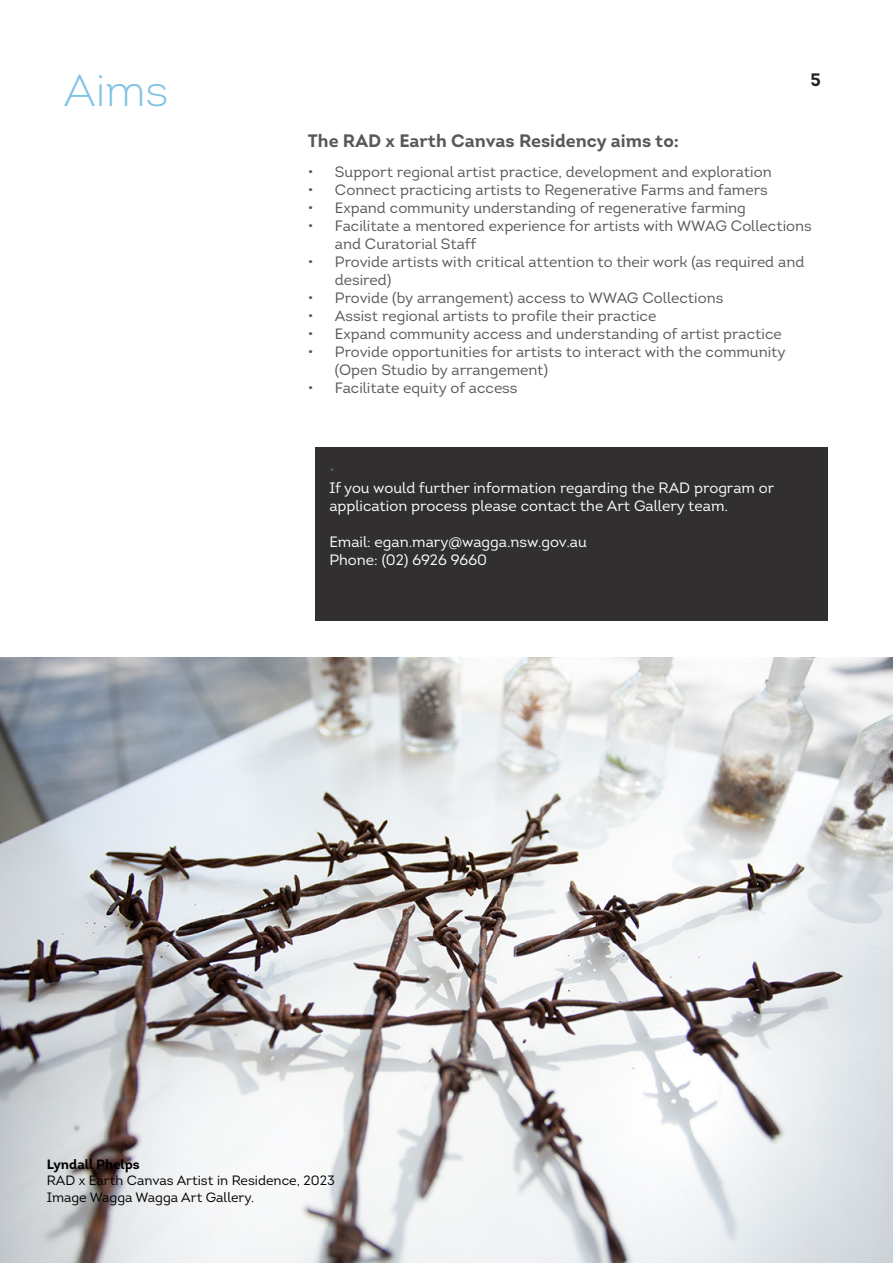
<style>
.page{position:relative;width:893px;height:1263px;background:#fff}
.page>*{position:absolute;margin:0;border:0;box-sizing:border-box;transform-origin:0 0}
.t1{font:300 45px "Intro";color:#80c2e4}
.t2{font:700 18px "Intro";color:#57585a}
.t3{font:700 18px "Intro";color:#231f20}
.t4{font:15px/18px "Intro";color:#57585a}
.t5{font:15px/18px "Intro";color:#fff}
.t6{font:13.5px/16.2px "Intro";color:#000}
.s1{font-weight:700}
</style>
<div class="page">
<img style="left:0;top:658px;width:893px;height:605px">
<div style="left:315px;top:447px;width:512px;height:174px;background:#312f30"></div>
<p class="t1" style="left:64px;top:62px;width:106px">Aims</p>
<p class="t3" style="left:810px;top:68px;width:12px">5</p>
<p class="t2" style="left:308px;top:129px;width:373px">The RAD x Earth Canvas Residency aims to:</p>
<p class="t4" style="left:308px;top:162px;width:465px">• Support regional artist practice, development and exploration</p>
<p class="t4" style="left:308px;top:180px;width:461px">• Connect practicing artists to Regenerative Farms and famers</p>
<p class="t4" style="left:308px;top:198px;width:439px">• Expand community understanding of regenerative farming</p>
<p class="t4" style="left:335px;top:216px;width:478px;text-indent:-27px">• Facilitate a mentored experience for artists with WWAG Collections and Curatorial Staff</p>
<p class="t4" style="left:335px;top:252px;width:471px;text-indent:-27px">• Provide artists with critical attention to their work (as required and desired)</p>
<p class="t4" style="left:308px;top:288px;width:417px">• Provide (by arrangement) access to WWAG Collections</p>
<p class="t4" style="left:308px;top:306px;width:350px">• Assist regional artists to profile their practice</p>
<p class="t4" style="left:308px;top:324px;width:475px">• Expand community access and understanding of artist practice</p>
<p class="t4" style="left:335px;top:342px;width:452px;text-indent:-27px">• Provide opportunities for artists to interact with the community (Open Studio by arrangement)</p>
<p class="t4" style="left:308px;top:378px;width:211px">• Facilitate equity of access</p>
<p class="t4" style="left:329px;top:460px;width:7px">•</p>
<p class="t5" style="left:329px;top:478px;width:446px">If you would further information regarding the RAD program or application process please contact the Art Gallery team.</p>
<p class="t5" style="left:329px;top:532px;width:259px">Email: egan.mary@wagga.nsw.gov.au</p>
<p class="t5" style="left:329px;top:550px;width:159px">Phone: (02) 6926 9660</p>
<p class="t6" style="left:47px;top:1156px;width:289px"><span class="s1">Lyndall Phelps<br></span>RAD x Earth Canvas Artist in Residence, 2023</p>
<p class="t6" style="left:47px;top:1189px;width:209px">Image Wagga Wagga Art Gallery.</p>
</div>
